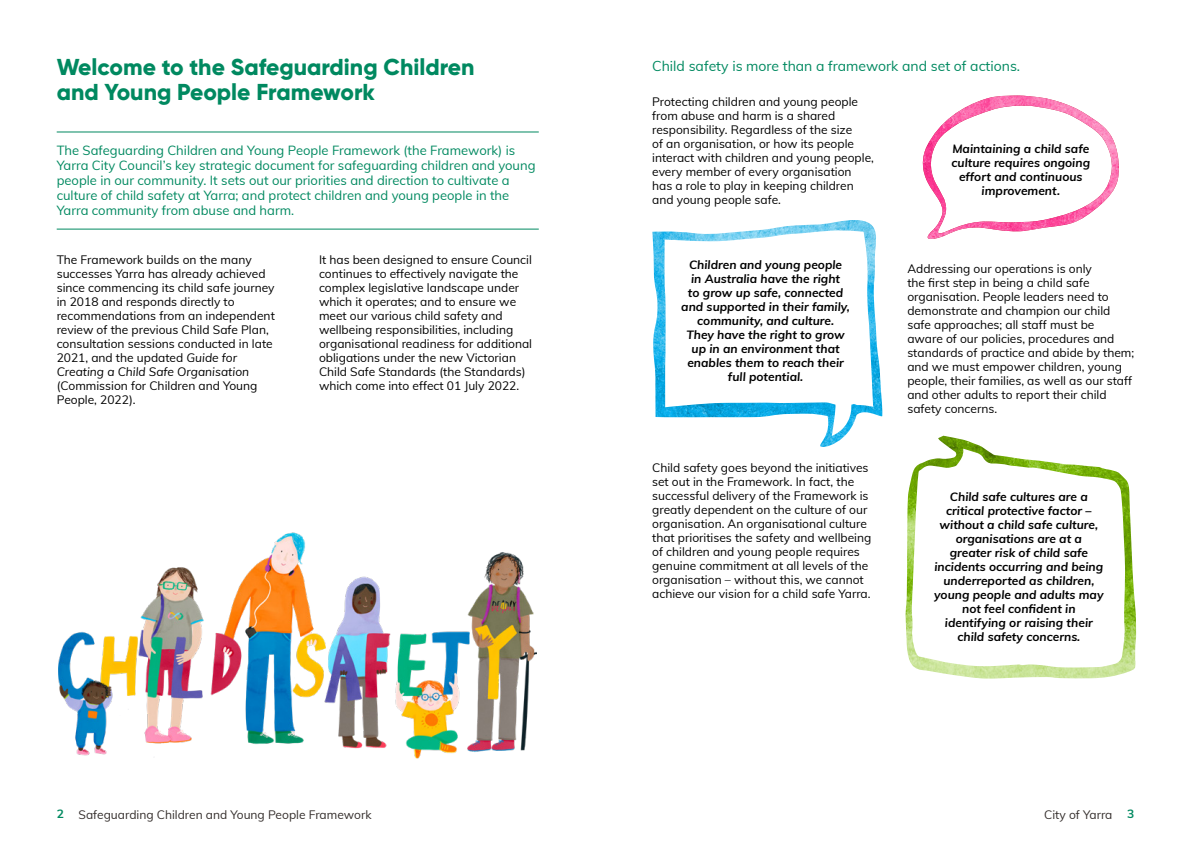
<style>
.page{position:relative;width:1191px;height:842px;background:#fff}
.page>*{position:absolute;margin:0;border:0;box-sizing:border-box;transform-origin:0 0}
.t1{font:800 23px/25px "Gilroy";color:#008960}
.t2{font:14px "Muli";color:#008960}
.t3{font:13px/15px "Muli";color:#008960}
.t4{font:12px/14px "Muli";color:#000}
.t5{font:italic 700 12px/14px "Muli";color:#000;text-align:center}
.t6{font:12px "Muli";color:#332d2b}
.s1{font-style:italic}
.s2{font-weight:700;color:#008960}
</style>
<div class="page">
<hr style="left:57px;top:132px;width:482px;height:1px;background:#008960">
<hr style="left:57px;top:229px;width:482px;height:1px;background:#008960">
<img style="left:58px;top:532px;width:479px;height:227px">
<img style="left:652px;top:220px;width:231px;height:227px">
<img style="left:922px;top:96px;width:197px;height:143px">
<img style="left:905px;top:436px;width:231px;height:243px">
<h1 class="t1" style="left:57px;top:54px;width:419px">Welcome to the Safeguarding Children and Young People Framework</h1>
<p class="t3" style="left:57px;top:142px;width:480px">The Safeguarding Children and Young People Framework (the Framework) is Yarra City Council’s key strategic document for safeguarding children and young people in our community. It sets out our priorities and direction to cultivate a culture of child safety at Yarra; and protect children and young people in the Yarra community from abuse and harm.</p>
<p class="t4" style="left:57px;top:252px;width:220px">The Framework builds on the many successes Yarra has already achieved since commencing its child safe journey in 2018 and responds directly to recommendations from an independent review of the previous Child Safe Plan, consultation sessions conducted in late 2021, and the updated <span class="s1">Guide for Creating a Child Safe Organisation</span></p>
<p class="t4" style="left:57px;top:378px;width:202px">(Commission for Children and Young<br>People, 2022).</p>
<p class="t4" style="left:319px;top:252px;width:215px">It has been designed to ensure Council continues to effectively navigate the complex legislative landscape under which it operates; and to ensure we meet our various child safety and wellbeing responsibilities, including organisational readiness for additional obligations under the new Victorian Child Safe Standards (the Standards) which come into effect 01 July 2022.</p>
<p class="t2" style="left:652px;top:56px;width:369px">Child safety is more than a framework and set of actions.</p>
<p class="t4" style="left:652px;top:94px;width:223px">Protecting children and young people from abuse and harm is a shared responsibility. Regardless of the size<br>of an organisation, or how its people interact with children and young people, every member of every organisation has a role to play in keeping children and young people safe.</p>
<p class="t5" style="left:951px;top:141px;width:140px">Maintaining a child safe culture requires ongoing effort and continuous improvement.</p>
<p class="t5" style="left:681px;top:257px;width:170px">Children and young people<br>in Australia have the right<br>to grow up safe, connected and supported in their family, community, and culture.<br>They have the right to grow up in an environment that enables them to reach their full potential.</p>
<p class="t4" style="left:652px;top:460px;width:221px">Child safety goes beyond the initiatives set out in the Framework. In fact, the successful delivery of the Framework is greatly dependent on the culture of our organisation. An organisational culture that prioritises the safety and wellbeing of children and young people requires genuine commitment at all levels of the organisation – without this, we cannot achieve our vision for a child safe Yarra.</p>
<p class="t4" style="left:907px;top:261px;width:228px">Addressing our operations is only<br>the first step in being a child safe organisation. People leaders need to demonstrate and champion our child safe approaches; all staff must be<br>aware of our policies, procedures and standards of practice and abide by them; and we must empower children, young people, their families, as well as our staff and other adults to report their child safety concerns.</p>
<p class="t5" style="left:934px;top:489px;width:171px">Child safe cultures are a critical protective factor – without a child safe culture, organisations are at a greater risk of child safe incidents occurring and being underreported as children, young people and adults may not feel confident in identifying or raising their child safety concerns.</p>
<p class="t6" style="left:57px;top:806px;width:316px"><span class="s2">2</span> Safeguarding Children and Young People Framework</p>
<p class="t6" style="left:1044px;top:806px;width:92px">City of Yarra <span class="s2">3</span></p>
</div>
